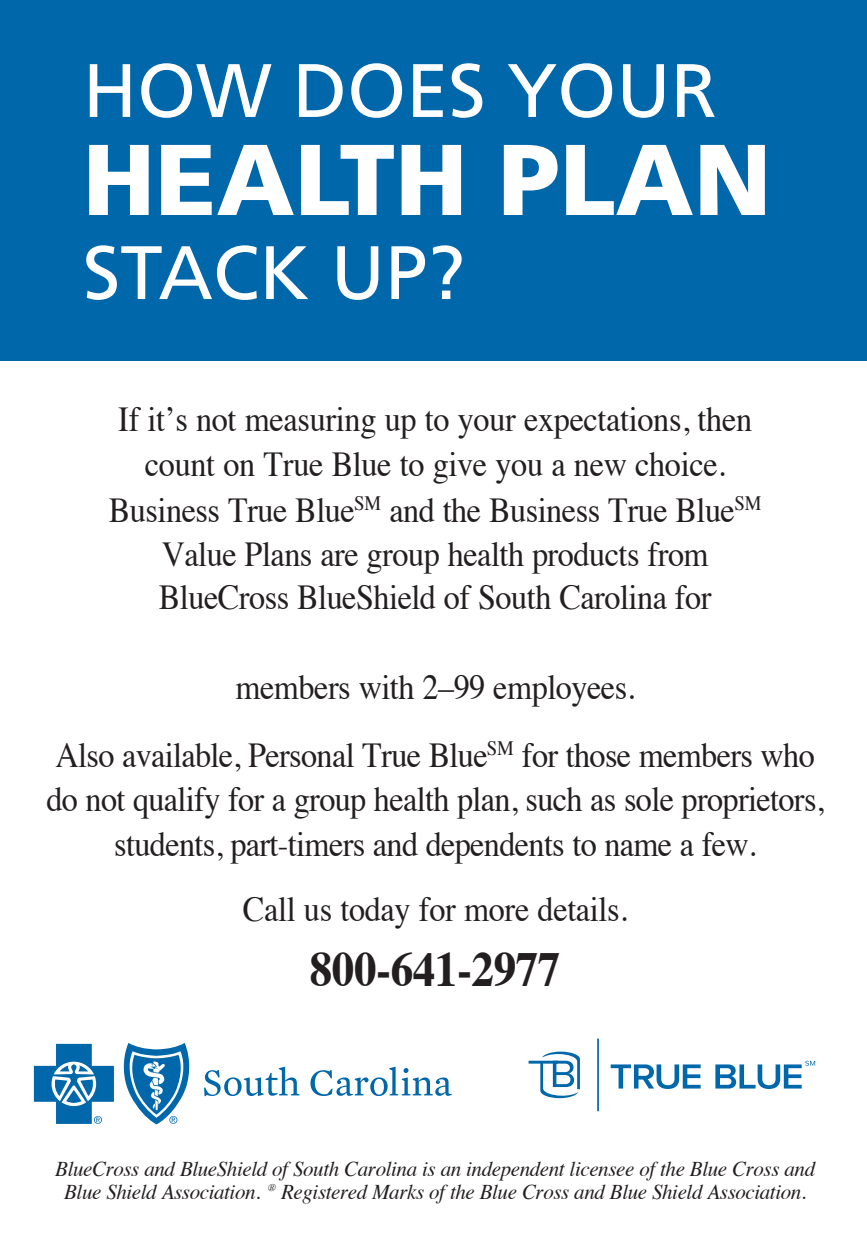
<style>
.page{position:relative;width:867px;height:1237px;background:#fff}
.page>*{position:absolute;margin:0;border:0;box-sizing:border-box;transform-origin:0 0}
.t1{font:900 100.45px "Frutiger LT Std";color:#fff}
.t2{font:75.6px "Frutiger LT Std";color:#fff}
.t3{font:700 49px "Times";letter-spacing:-.01em;color:#231f20;scale:.92 1}
.t4{font:35px/44.8px "Times";letter-spacing:-.015em;color:#231f20;text-align:center;scale:.92 1}
.t5{font:italic 21px/22.8px "Times";letter-spacing:-.02em;color:#231f20;text-align:center}
</style>
<div class="page">
<svg style="left:34px;top:1043px;width:80px;height:80px"></svg>
<svg style="left:123px;top:1043px;width:67px;height:81px"></svg>
<svg style="left:204px;top:1066px;width:95px;height:30px"></svg>
<svg style="left:310px;top:1066px;width:142px;height:29px"></svg>
<hr style="left:597px;top:1038px;width:1px;height:73px;background:#0067aa">
<svg style="left:610px;top:1064px;width:90px;height:24px"></svg>
<svg style="left:715px;top:1060px;width:100px;height:28px"></svg>
<svg style="left:528px;top:1051px;width:52px;height:47px"></svg>
<div style="left:0;top:0;width:866px;height:360px;background:#0067aa"></div>
<p class="t2" style="left:83px;top:46px;width:635px">HOW DOES YOUR</p>
<p class="t1" style="left:83px;top:119px;width:690px">HEALTH PLAN</p>
<p class="t2" style="left:83px;top:228px;width:384px">STACK UP?</p>
<p class="t4" style="left:109px;top:393px;width:710px">If it’s not measuring up to your expectations, then count on True Blue to give you a new choice.<br>Business True Blue<sup>SM</sup> and the Business True Blue<sup>SM </sup>Value Plans are group health products from BlueCross BlueShield of South Carolina for</p>
<p class="t4" style="left:235px;top:661px;width:435px">members with 2–99 employees.</p>
<p class="t4" style="left:46px;top:729px;width:846px">Also available, Personal True Blue<sup>SM</sup> for those members who do not qualify for a group health plan, such as sole proprietors, students, part-timers and dependents to name a few.</p>
<p class="t4" style="left:243px;top:883px;width:419px">Call us today for more details.</p>
<p class="t3" style="left:310px;top:922px;width:274px">800-641-2977</p>
<p class="t5" style="left:55px;top:1156px;width:761px">BlueCross and BlueShield of South Carolina is an independent licensee of the Blue Cross and<br>Blue Shield Association. <sup>®</sup> Registered Marks of the Blue Cross and Blue Shield Association.</p>
</div>
